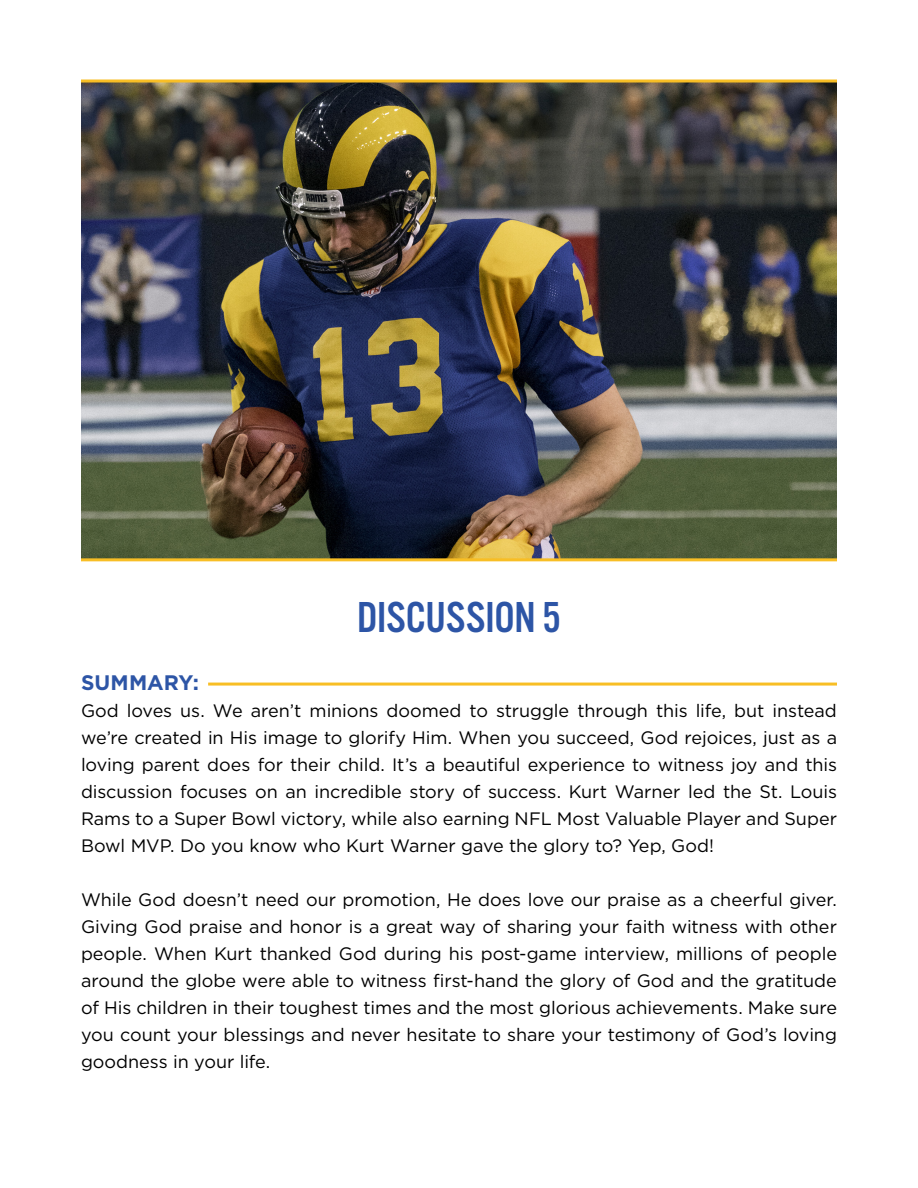
<style>
.page{position:relative;width:918px;height:1188px;background:#fff}
.page>*{position:absolute;margin:0;border:0;box-sizing:border-box;transform-origin:0 0}
.t1{font:45px "Alternate Gothic Pro No 3";letter-spacing:.005em;color:#2d55a6}
.t2{font:700 21px "Gotham";color:#2d55a6}
.t3{font:18px/27px "Gotham";color:#000;text-align:justify}
</style>
<div class="page">
<img style="left:81px;top:83px;width:756px;height:475px">
<hr style="left:81px;top:558px;width:756px;height:3px;background:#f8be25">
<hr style="left:81px;top:80px;width:756px;height:3px;background:#f8be25">
<hr style="left:208px;top:683px;width:629px;height:3px;background:#f8be25">
<h1 class="t1" style="left:357px;top:594px;width:205px">DISCUSSION 5</h1>
<p class="t2" style="left:81px;top:669px;width:119px">SUMMARY:</p>
<p class="t3" style="left:81px;top:697px;width:758px">God loves us. We aren’t minions doomed to struggle through this life, but instead we’re created in His image to glorify Him. When you succeed, God rejoices, just as a loving parent does for their child. It’s a beautiful experience to witness joy and this discussion focuses on an incredible story of success. Kurt Warner led the St. Louis Rams to a Super Bowl victory, while also earning NFL Most Valuable Player and Super Bowl MVP. Do you know who Kurt Warner gave the glory to? Yep, God!</p>
<p class="t3" style="left:81px;top:886px;width:758px">While God doesn’t need our promotion, He does love our praise as a cheerful giver.<br>Giving God praise and honor is a great way of sharing your faith witness with other people. When Kurt thanked God during his post-game interview, millions of people around the globe were able to witness first-hand the glory of God and the gratitude of His children in their toughest times and the most glorious achievements. Make sure you count your blessings and never hesitate to share your testimony of God’s loving goodness in your life.</p>
</div>
